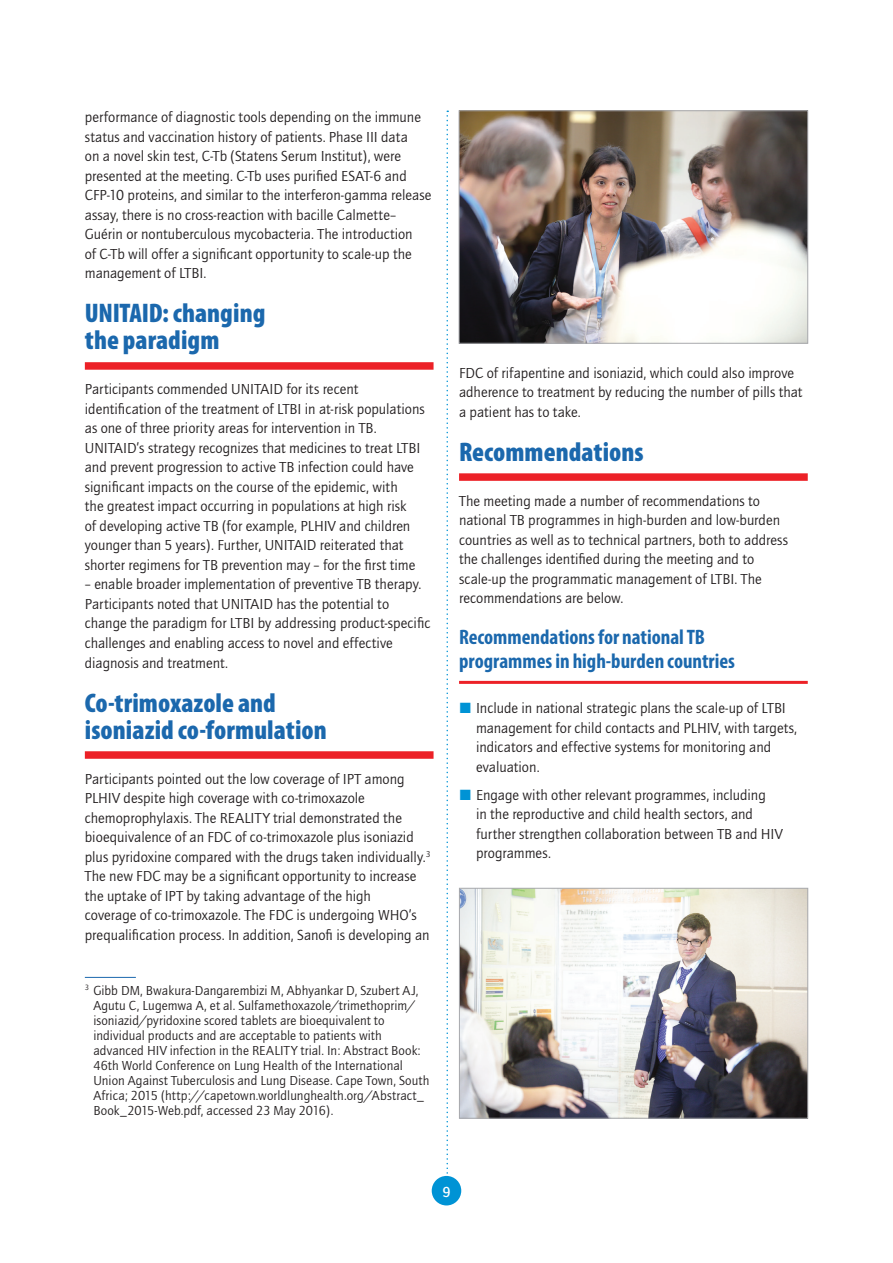
<style>
.page{position:relative;width:893px;height:1263px;background:#fff}
.page>*{position:absolute;margin:0;border:0;box-sizing:border-box;transform-origin:0 0}
.head_B{font:900 condensed 27px/27px "Myriad Pro";color:#1b68ad}
.head_C{font:700 condensed 21px/24px "Myriad Pro";color:#1b68ad}
.body{font:15px/19.5px "Quay Itc T";color:#231f20}
.t1{font:700 15px "Quay Itc T";color:#fff}
.footnotes_rule{font:13.5px/15px "Quay Itc T";letter-spacing:.005em;color:#231f20}
</style>
<div class="page">
<div style="left:432px;top:1176px;width:29px;height:29px;background:#0093d5;border-radius:50%"></div>
<svg style="left:446px;top:111px;width:2px;height:1065px"></svg>
<div style="left:85px;top:362px;width:349px;height:8px;background:#ec2127"></div>
<div style="left:85px;top:751px;width:349px;height:8px;background:#ec2127"></div>
<div style="left:459px;top:473px;width:349px;height:8px;background:#ec2127"></div>
<hr style="left:459px;top:681px;width:349px;height:3px;background:#ec2127">
<img style="left:461px;top:113px;width:345px;height:228px">
<div style="left:459px;top:111px;width:349px;height:232px;border:1px solid #a8a9ad"></div>
<hr style="left:85px;top:977px;width:51px;height:1px;background:#1b68ad">
<img style="left:461px;top:890px;width:345px;height:226px">
<div style="left:459px;top:888px;width:349px;height:230px;border:1px solid #a8a9ad"></div>
<p class="body" style="left:85px;top:107px;width:348px">performance of diagnostic tools depending on the immune status and vaccination history of patients. Phase III data<br>on a novel skin test, C-Tb (Statens Serum Institut), were presented at the meeting. C-Tb uses purified ESAT-6 and CFP-10 proteins, and similar to the interferon-gamma release assay, there is no cross-reaction with bacille Calmette– Guérin or nontuberculous mycobacteria. The introduction<br>of C-Tb will offer a significant opportunity to scale-up the management of LTBI.</p>
<p class="head_B" style="left:85px;top:299px;width:182px">UNITAID: changing the paradigm</p>
<p class="body" style="left:85px;top:379px;width:341px">Participants commended UNITAID for its recent identification of the treatment of LTBI in at-risk populations as one of three priority areas for intervention in TB.<br>UNITAID’s strategy recognizes that medicines to treat LTBI and prevent progression to active TB infection could have significant impacts on the course of the epidemic, with<br>the greatest impact occurring in populations at high risk<br>of developing active TB (for example, PLHIV and children younger than 5 years). Further, UNITAID reiterated that shorter regimens for TB prevention may – for the first time</p>
<p class="body" style="left:85px;top:574px;width:347px">– enable broader implementation of preventive TB therapy.<br>Participants noted that UNITAID has the potential to change the paradigm for LTBI by addressing product-specific challenges and enabling access to novel and effective diagnosis and treatment.</p>
<p class="head_B" style="left:85px;top:688px;width:243px">Co-trimoxazole and isoniazid co-formulation</p>
<p class="body" style="left:85px;top:768px;width:347px">Participants pointed out the low coverage of IPT among PLHIV despite high coverage with co-trimoxazole chemoprophylaxis. The REALITY trial demonstrated the bioequivalence of an FDC of co-trimoxazole plus isoniazid plus pyridoxine compared with the drugs taken individually.<sup>3<br></sup>The new FDC may be a significant opportunity to increase the uptake of IPT by taking advantage of the high<br>coverage of co-trimoxazole. The FDC is undergoing WHO’s prequalification process. In addition, Sanofi is developing an</p>
<p class="footnotes_rule" style="left:93px;top:982px;width:338px;text-indent:-9px"><sup>3</sup> Gibb DM, Bwakura-Dangarembizi M, Abhyankar D, Szubert AJ, Agutu C, Lugemwa A, et al. Sulfamethoxazole/trimethoprim/ isoniazid/pyridoxine scored tablets are bioequivalent to individual products and are acceptable to patients with advanced HIV infection in the REALITY trial. In: Abstract Book:<br>46th World Conference on Lung Health of the International Union Against Tuberculosis and Lung Disease. Cape Town, South Africa; 2015 (http://capetown.worldlunghealth.org/Abstract_ Book_2015-Web.pdf, accessed 23 May 2016).</p>
<p class="body" style="left:459px;top:363px;width:345px">FDC of rifapentine and isoniazid, which could also improve adherence to treatment by reducing the number of pills that a patient has to take.</p>
<p class="head_B" style="left:459px;top:437px;width:186px">Recommendations</p>
<p class="body" style="left:459px;top:491px;width:330px">The meeting made a number of recommendations to national TB programmes in high-burden and low-burden countries as well as to technical partners, both to address the challenges identified during the meeting and to scale-up the programmatic management of LTBI. The recommendations are below.</p>
<p class="head_C" style="left:459px;top:625px;width:278px">Recommendations for national TB programmes in high-burden countries</p>
<p class="body" style="left:476px;top:698px;width:323px">Include in national strategic plans the scale-up of LTBI management for child contacts and PLHIV, with targets, indicators and effective systems for monitoring and evaluation.</p>
<p class="body" style="left:476px;top:785px;width:308px">Engage with other relevant programmes, including<br>in the reproductive and child health sectors, and further strengthen collaboration between TB and HIV programmes.</p>
<p class="t1" style="left:442px;top:1183px;width:10px">9</p>
</div>
